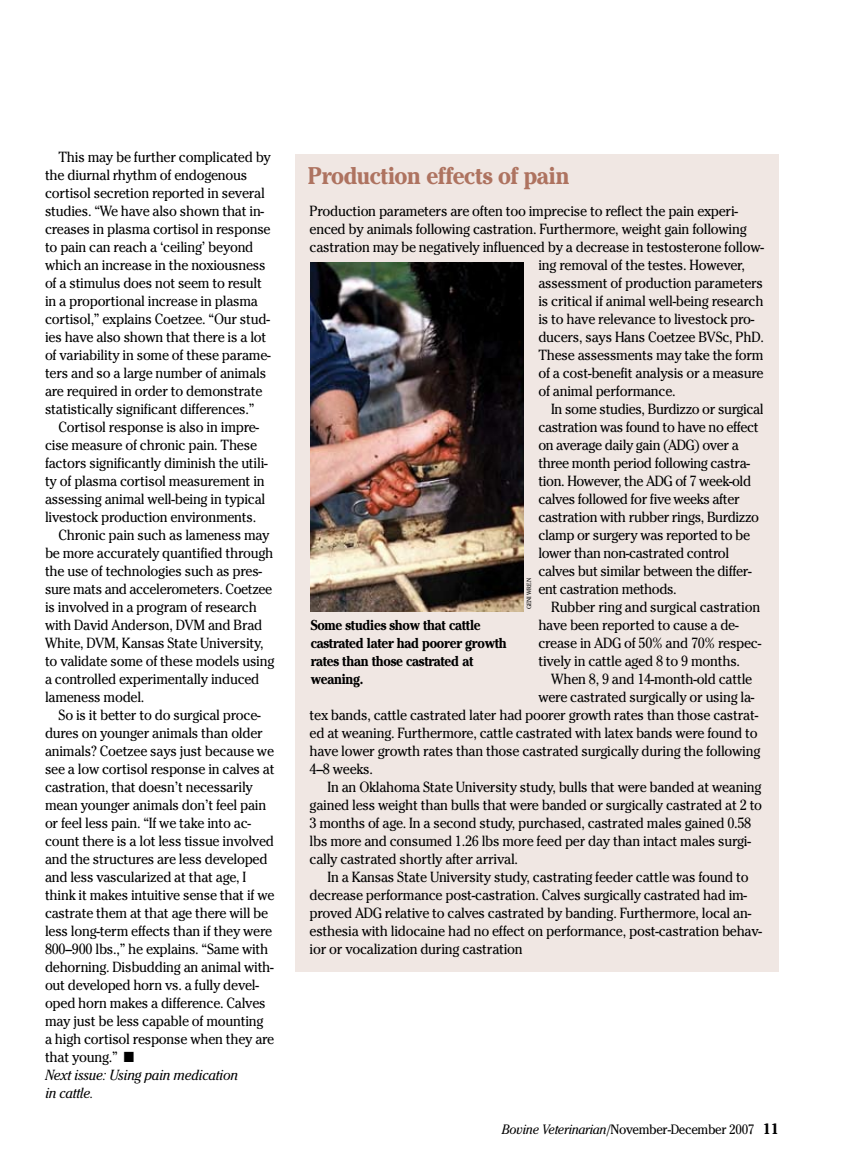
<style>
.page{position:relative;width:851px;height:1161px;background:#fff}
.page>*{position:absolute;margin:0;border:0;box-sizing:border-box;transform-origin:0 0}
.t1{font:700 24px "Cheltenham";letter-spacing:-.015em;color:#ae7360;scale:.93 1}
.t2{font:14.7px/18px "Cheltenham";letter-spacing:-.02em;color:#000;scale:.93 1}
.t3{font:italic 14.7px "Cheltenham";letter-spacing:-.02em;color:#000;scale:.93 1}
.t4{font:700 14.25px/18px "Cheltenham";letter-spacing:-.02em;color:#000;scale:.9 1}
.t5{font:13.5px "Cheltenham";letter-spacing:-.025em;color:#000;scale:.93 1}
.t6{font:6px "Cheltenham";letter-spacing:-.02em;color:#000}
.s1{font-style:italic}
.s2{font-weight:700;font-size:15px}
</style>
<div class="page">
<div style="left:296px;top:154px;width:482px;height:818px;background:#f0e7e3"></div>
<img style="left:310px;top:262px;width:213px;height:350px">
<p class="t2" style="left:45px;top:148px;width:244px;text-indent:14px">This may be further complicated by the diurnal rhythm of endogenous cortisol secretion reported in several studies. “We have also shown that in&shy;creases in plasma cortisol in response to pain can reach a ‘ceiling’ beyond which an increase in the noxiousness of a stimulus does not seem to result in a proportional increase in plasma cortisol,” explains Coetzee. “Our stud&shy;ies have also shown that there is a lot of variability in some of these parame&shy;ters and so a large number of animals are required in order to demonstrate statistically significant differences.”</p>
<p class="t2" style="left:59px;top:418px;width:217px">Cortisol response is also in impre-</p>
<p class="t2" style="left:45px;top:436px;width:229px">cise measure of chronic pain. These</p>
<p class="t2" style="left:45px;top:454px;width:241px">factors significantly diminish the utili-</p>
<p class="t2" style="left:45px;top:472px;width:238px">ty of plasma cortisol measurement in</p>
<p class="t2" style="left:45px;top:490px;width:238px">assessing animal well-being in typical</p>
<p class="t2" style="left:45px;top:508px;width:229px">livestock production environments.</p>
<p class="t2" style="left:59px;top:526px;width:228px">Chronic pain such as lameness may</p>
<p class="t2" style="left:45px;top:544px;width:247px">be more accurately quantified through</p>
<p class="t2" style="left:45px;top:562px;width:235px">the use of technologies such as pres-</p>
<p class="t2" style="left:45px;top:580px;width:246px">sure mats and accelerometers. Coetzee</p>
<p class="t2" style="left:45px;top:598px;width:229px">is involved in a program of research</p>
<p class="t2" style="left:45px;top:616px;width:235px">with David Anderson, DVM and Brad</p>
<p class="t2" style="left:45px;top:634px;width:237px">White, DVM, Kansas State University,</p>
<p class="t2" style="left:45px;top:652px;width:248px">to validate some of these models using</p>
<p class="t2" style="left:45px;top:670px;width:232px">a controlled experimentally induced</p>
<p class="t2" style="left:45px;top:688px;width:108px">lameness model.</p>
<p class="t2" style="left:59px;top:706px;width:219px">So is it better to do surgical proce-</p>
<p class="t2" style="left:45px;top:724px;width:236px">dures on younger animals than older</p>
<p class="t2" style="left:45px;top:742px;width:248px">animals? Coetzee says just because we</p>
<p class="t2" style="left:45px;top:760px;width:248px">see a low cortisol response in calves at</p>
<p class="t2" style="left:45px;top:778px;width:225px">castration, that doesn’t necessarily</p>
<p class="t2" style="left:45px;top:796px;width:239px">mean younger animals don’t feel pain</p>
<p class="t2" style="left:45px;top:814px;width:223px">or feel less pain. “If we take into ac-</p>
<p class="t2" style="left:45px;top:832px;width:248px">count there is a lot less tissue involved</p>
<p class="t2" style="left:45px;top:850px;width:241px">and the structures are less developed</p>
<p class="t2" style="left:45px;top:868px;width:217px">and less vascularized at that age, I</p>
<p class="t2" style="left:45px;top:886px;width:248px">think it makes intuitive sense that if we</p>
<p class="t2" style="left:45px;top:904px;width:241px">castrate them at that age there will be</p>
<p class="t2" style="left:45px;top:922px;width:246px">less long-term effects than if they were</p>
<p class="t2" style="left:45px;top:940px;width:242px">800–900 lbs.,” he explains. “Same with</p>
<p class="t2" style="left:45px;top:958px;width:247px">dehorning. Disbudding an animal with-</p>
<p class="t2" style="left:45px;top:976px;width:231px">out developed horn vs. a fully devel-</p>
<p class="t2" style="left:45px;top:994px;width:239px">oped horn makes a difference. Calves</p>
<p class="t2" style="left:45px;top:1012px;width:236px">may just be less capable of mounting</p>
<p class="t2" style="left:45px;top:1030px;width:248px">a high cortisol response when they are</p>
<p class="t2" style="left:45px;top:1048px;width:97px">that young.” ■</p>
<p class="t3" style="left:45px;top:1066px;width:209px">Next issue: Using pain medication</p>
<p class="t3" style="left:45px;top:1084px;width:54px">in cattle.</p>
<h1 class="t1" style="left:308px;top:162px;width:283px">Production effects of pain</h1>
<p class="t2" style="left:309px;top:202px;width:462px">Production parameters are often too imprecise to reflect the pain experi-</p>
<p class="t2" style="left:309px;top:220px;width:471px">enced by animals following castration. Furthermore, weight gain following</p>
<p class="t2" style="left:309px;top:238px;width:490px">castration may be negatively influenced by a decrease in testosterone follow-</p>
<p class="t2" style="left:538px;top:256px;width:223px">ing removal of the testes. However,</p>
<p class="t2" style="left:538px;top:274px;width:243px">assessment of production parameters</p>
<p class="t2" style="left:538px;top:292px;width:243px">is critical if animal well-being research</p>
<p class="t2" style="left:538px;top:310px;width:234px">is to have relevance to livestock pro-</p>
<p class="t2" style="left:538px;top:328px;width:244px">ducers, says Hans Coetzee BVSc, PhD.</p>
<p class="t2" style="left:538px;top:346px;width:244px">These assessments may take the form</p>
<p class="t2" style="left:538px;top:364px;width:244px">of a cost-benefit analysis or a measure</p>
<p class="t2" style="left:538px;top:382px;width:149px">of animal performance.</p>
<p class="t2" style="left:538px;top:400px;width:244px">In some studies, Burdizzo or surgical</p>
<p class="t2" style="left:538px;top:418px;width:238px">castration was found to have no effect</p>
<p class="t2" style="left:538px;top:436px;width:217px">on average daily gain (ADG) over a</p>
<p class="t2" style="left:538px;top:454px;width:229px">three month period following castra-</p>
<p class="t2" style="left:538px;top:472px;width:230px">tion. However, the ADG of 7 week-old</p>
<p class="t2" style="left:538px;top:490px;width:218px">calves followed for five weeks after</p>
<p class="t2" style="left:538px;top:508px;width:239px">castration with rubber rings, Burdizzo</p>
<p class="t2" style="left:538px;top:526px;width:229px">clamp or surgery was reported to be</p>
<p class="t2" style="left:538px;top:544px;width:207px">lower than non-castrated control</p>
<p class="t2" style="left:538px;top:562px;width:231px">calves but similar between the differ-</p>
<p class="t2" style="left:538px;top:580px;width:150px">ent castration methods.</p>
<p class="t2" style="left:538px;top:598px;width:240px">Rubber ring and surgical castration</p>
<p class="t2" style="left:538px;top:616px;width:217px">have been reported to cause a de-</p>
<p class="t2" style="left:538px;top:634px;width:241px">crease in ADG of 50% and 70% respec-</p>
<p class="t2" style="left:538px;top:652px;width:218px">tively in cattle aged 8 to 9 months.</p>
<p class="t2" style="left:551px;top:670px;width:218px">When 8, 9 and 14-month-old cattle</p>
<p class="t2" style="left:538px;top:688px;width:234px">were castrated surgically or using la-</p>
<p class="t2" style="left:309px;top:706px;width:484px">tex bands, cattle castrated later had poorer growth rates than those castrat-</p>
<p class="t2" style="left:309px;top:724px;width:483px">ed at weaning. Furthermore, cattle castrated with latex bands were found to</p>
<p class="t2" style="left:309px;top:742px;width:486px">have lower growth rates than those castrated surgically during the following</p>
<p class="t2" style="left:309px;top:760px;width:70px">4–8 weeks.</p>
<p class="t2" style="left:309px;top:778px;width:487px">In an Oklahoma State University study, bulls that were banded at weaning</p>
<p class="t2" style="left:309px;top:796px;width:488px">gained less weight than bulls that were banded or surgically castrated at 2 to</p>
<p class="t2" style="left:309px;top:814px;width:476px">3 months of age. In a second study, purchased, castrated males gained 0.58</p>
<p class="t2" style="left:309px;top:832px;width:476px">lbs more and consumed 1.26 lbs more feed per day than intact males surgi-</p>
<p class="t2" style="left:309px;top:850px;width:226px">cally castrated shortly after arrival.</p>
<p class="t2" style="left:309px;top:868px;width:473px">In a Kansas State University study, castrating feeder cattle was found to</p>
<p class="t2" style="left:309px;top:886px;width:472px">decrease performance post-castration. Calves surgically castrated had im-</p>
<p class="t2" style="left:309px;top:904px;width:476px">proved ADG relative to calves castrated by banding. Furthermore, local an-</p>
<p class="t2" style="left:309px;top:922px;width:488px">esthesia with lidocaine had no effect on performance, post-castration behav-</p>
<p class="t2" style="left:309px;top:940px;width:231px">ior or vocalization during castration</p>
<p class="t6" style="left:525px;top:609px;width:33px;rotate:-90deg">Geni Wren</p>
<p class="t4" style="left:310px;top:616px;width:219px">Some studies show that cattle castrated later had poorer growth rates than those castrated at weaning.</p>
<p class="t5" style="left:502px;top:1121px;width:299px"><span class="s1">Bovine Veterinarian</span>/November-December 2007 <span class="s2">11</span></p>
</div>
